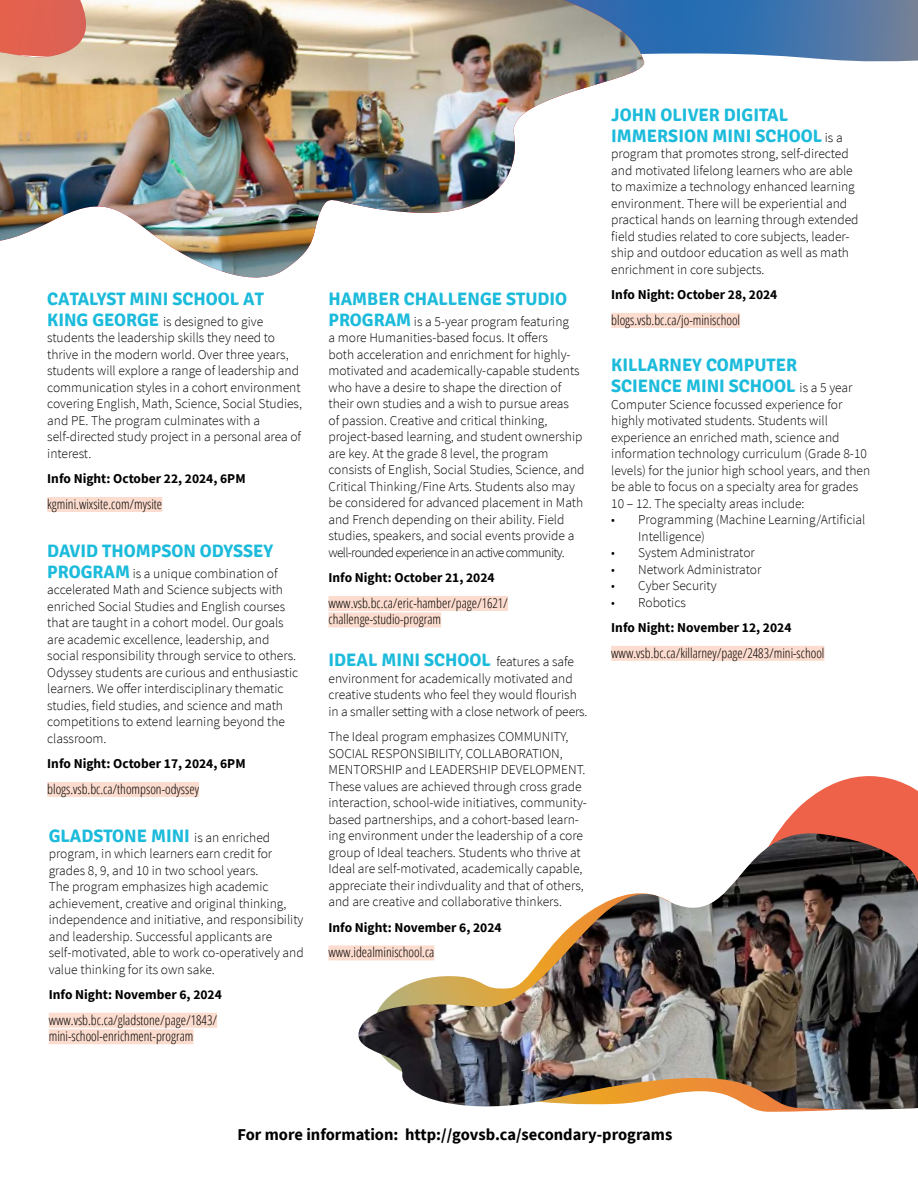
<style>
.page{position:relative;width:918px;height:1188px;background:#fff}
.page>*{position:absolute;margin:0;border:0;box-sizing:border-box;transform-origin:0 0}
.t1{font:700 18px/21px "Signika";color:#1cbbdb}
.t2{font:700 16.5px "Source Sans Pro";color:#000}
.t3{font:300 13.5px/16.5px "Source Sans Pro";color:#000}
.t4{font:300 13.5px/16.5px "Open Sans Condensed";color:#000}
.t5{font:700 13.5px "Source Sans Pro";color:#000}
.s1{font-family:"Signika";font-weight:700;font-size:18px;color:#1cbbdb}
.s2{font-family:"Source Sans Pro";font-weight:300;font-size:13.5px;color:#000}
</style>
<div class="page">
<svg style="left:659px;top:0;width:259px;height:62px;background:#537fb0"></svg>
<svg style="left:330px;top:776px;width:588px;height:185px"></svg>
<div style="left:49px;top:1013px;width:168px;height:15px;background:#fcdcce"></div>
<div style="left:49px;top:1029px;width:145px;height:15px;background:#fcdcce"></div>
<div style="left:328px;top:596px;width:180px;height:15px;background:#fcdcce"></div>
<div style="left:328px;top:612px;width:113px;height:15px;background:#fcdcce"></div>
<div style="left:328px;top:945px;width:106px;height:15px;background:#fcdcce"></div>
<div style="left:611px;top:646px;width:214px;height:15px;background:#fcdcce"></div>
<div style="left:611px;top:313px;width:129px;height:15px;background:#fcdcce"></div>
<div style="left:47px;top:782px;width:152px;height:15px;background:#fcdcce"></div>
<div style="left:47px;top:497px;width:115px;height:15px;background:#fcdcce"></div>
<img style="left:352px;top:833px;width:566px;height:279px">
<img style="left:0;top:0;width:659px;height:278px">
<h1 class="t1" style="left:47px;top:289px;width:218px">CATALYST MINI SCHOOL AT</h1>
<p class="t3" style="left:47px;top:313px;width:256px"><span class="s1">KING GEORGE</span> is designed to give students the leadership skills they need to thrive in the modern world. Over three years, students will explore a range of leadership and communication styles in a cohort environment covering English, Math, Science, Social Studies, and PE. The program culminates with a self-directed study project in a personal area of interest.</p>
<p class="t5" style="left:47px;top:470px;width:200px">Info Night: October 22, 2024, 6PM</p>
<p class="t4" style="left:47px;top:495px;width:116px">kgmini.wixsite.com/mysite</p>
<h1 class="t1" style="left:47px;top:541px;width:228px">DAVID THOMPSON ODYSSEY</h1>
<p class="t3" style="left:47px;top:565px;width:252px"><span class="s1">PROGRAM</span> is a unique combination of accelerated Math and Science subjects with enriched Social Studies and English courses that are taught in a cohort model. Our goals are academic excellence, leadership, and social responsibility through service to others.<br>Odyssey students are curious and enthusiastic learners. We offer interdisciplinary thematic studies, field studies, and science and math competitions to extend learning beyond the classroom.</p>
<p class="t5" style="left:47px;top:755px;width:200px">Info Night: October 17, 2024, 6PM</p>
<p class="t4" style="left:47px;top:780px;width:153px">blogs.vsb.bc.ca/thompson-odyssey</p>
<h1 class="t1" style="left:49px;top:825px;width:223px">GLADSTONE MINI <span class="s2">is an enriched</span></h1>
<p class="t3" style="left:49px;top:846px;width:257px">program, in which learners earn credit for grades 8, 9, and 10 in two school years.<br>The program emphasizes high academic achievement, creative and original thinking, independence and initiative, and responsibility and leadership. Successful applicants are self-motivated, able to work co-operatively and value thinking for its own sake.</p>
<p class="t5" style="left:49px;top:986px;width:175px">Info Night: November 6, 2024</p>
<p class="t4" style="left:49px;top:1011px;width:170px">www.vsb.bc.ca/gladstone/page/1843/ mini-school-enrichment-program</p>
<h1 class="t1" style="left:328px;top:289px;width:240px">HAMBER CHALLENGE STUDIO</h1>
<p class="t3" style="left:328px;top:313px;width:258px"><span class="s1">PROGRAM</span> is a 5-year program featuring<br>a more Humanities-based focus. It offers<br>both acceleration and enrichment for highly&shy;motivated and academically-capable students who have a desire to shape the direction of their own studies and a wish to pursue areas<br>of passion. Creative and critical thinking, project-based learning, and student ownership are key. At the grade 8 level, the program consists of English, Social Studies, Science, and Critical Thinking/Fine Arts. Students also may be considered for advanced placement in Math and French depending on their ability. Field studies, speakers, and social events provide a well-rounded experience in an active community.</p>
<p class="t5" style="left:328px;top:569px;width:168px">Info Night: October 21, 2024</p>
<p class="t4" style="left:328px;top:594px;width:181px">www.vsb.bc.ca/eric-hamber/page/1621/ challenge-studio-program</p>
<h1 class="t1" style="left:328px;top:650px;width:247px">IDEAL MINI SCHOOL <span class="s2">features a safe</span></h1>
<p class="t3" style="left:329px;top:670px;width:260px">environment for academically motivated and creative students who feel they would flourish in a smaller setting with a close network of peers.</p>
<p class="t3" style="left:329px;top:729px;width:260px">The Ideal program emphasizes COMMUNITY, SOCIAL RESPONSIBILITY, COLLABORATION, MENTORSHIP and LEADERSHIP DEVELOPMENT.<br>These values are achieved through cross grade interaction, school-wide initiatives, community&shy;based partnerships, and a cohort-based learn&shy;ing environment under the leadership of a core group of Ideal teachers. Students who thrive at Ideal are self-motivated, academically capable, appreciate their indivduality and that of others, and are creative and collaborative thinkers.</p>
<p class="t5" style="left:329px;top:918px;width:175px">Info Night: November 6, 2024</p>
<p class="t4" style="left:329px;top:944px;width:107px">www.idealminischool.ca</p>
<h1 class="t1" style="left:611px;top:105px;width:233px">JOHN OLIVER DIGITAL<br>IMMERSION MINI SCHOOL <span class="s2">is a</span></h1>
<p class="t3" style="left:611px;top:146px;width:249px">program that promotes strong, self-directed and motivated lifelong learners who are able to maximize a technology enhanced learning environment. There will be experiential and practical hands on learning through extended field studies related to core subjects, leader&shy;ship and outdoor education as well as math enrichment in core subjects.</p>
<p class="t5" style="left:611px;top:286px;width:168px">Info Night: October 28, 2024</p>
<p class="t4" style="left:611px;top:311px;width:130px">blogs.vsb.bc.ca/jo-minischool</p>
<h1 class="t1" style="left:611px;top:355px;width:243px">KILLARNEY COMPUTER<br>SCIENCE MINI SCHOOL <span class="s2">is a 5 year</span></h1>
<p class="t3" style="left:611px;top:396px;width:261px">Computer Science focussed experience for highly motivated students. Students will experience an enriched math, science and information technology curriculum (Grade 8-10 levels) for the junior high school years, and then be able to focus on a specialty area for grades 10 – 12. The specialty areas include:</p>
<p class="t3" style="left:638px;top:512px;width:229px;text-indent:-27px">• Programming (Machine Learning/Artificial<br>Intelligence)</p>
<p class="t3" style="left:611px;top:545px;width:145px">• System Administrator</p>
<p class="t3" style="left:611px;top:561px;width:152px">• Network Administrator</p>
<p class="t3" style="left:611px;top:578px;width:107px">• Cyber Security</p>
<p class="t3" style="left:611px;top:594px;width:76px">• Robotics</p>
<p class="t5" style="left:611px;top:619px;width:182px">Info Night: November 12, 2024</p>
<p class="t4" style="left:611px;top:644px;width:215px">www.vsb.bc.ca/killarney/page/2483/mini-school</p>
<p class="t2" style="left:237px;top:1123px;width:436px">For more information: http://govsb.ca/secondary-programs</p>
</div>
